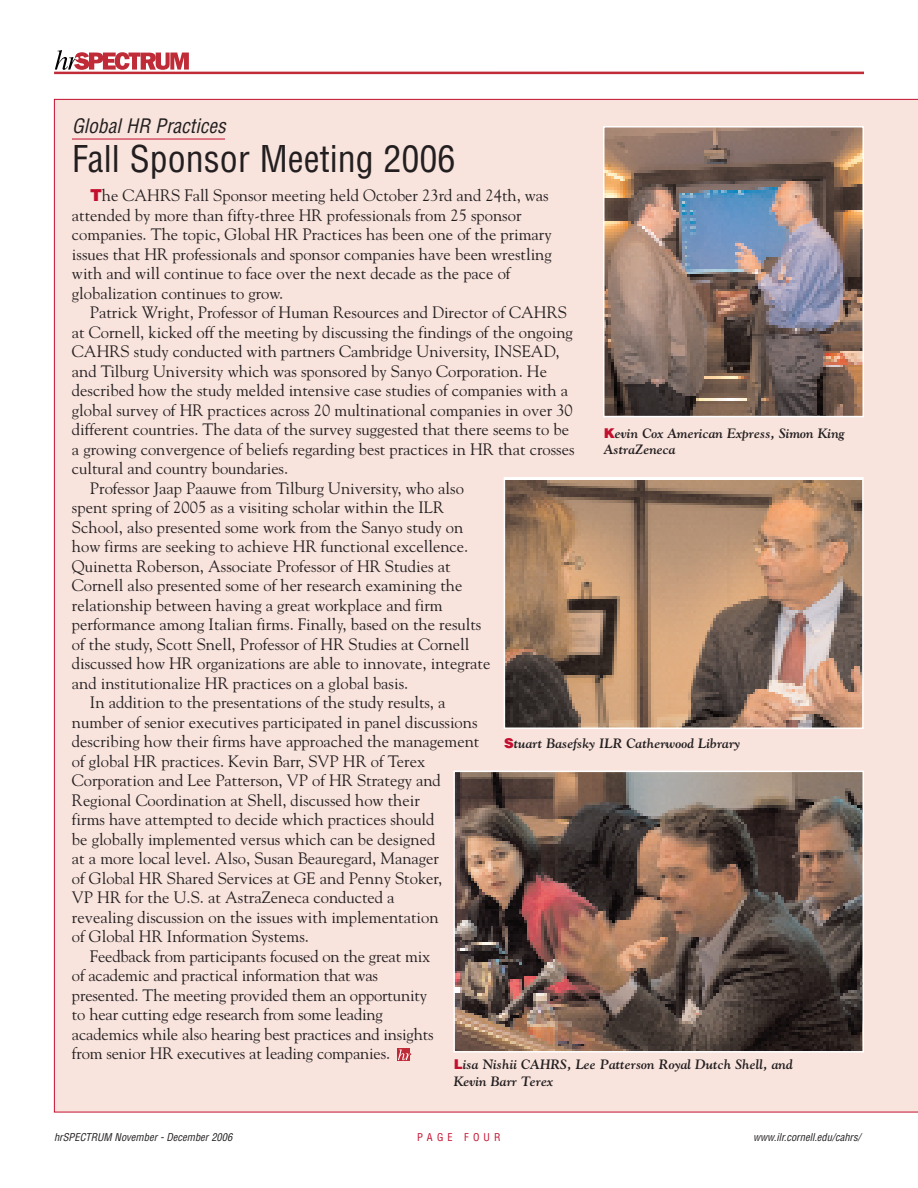
<style>
.page{position:relative;width:918px;height:1188px;background:#fff}
.page>*{position:absolute;margin:0;border:0;box-sizing:border-box;transform-origin:0 0}
.t1{font:condensed 36px "Helvetica";color:#231f20}
.t2{font:italic condensed 19.5px "Helvetica";color:#231f20}
.t3{font:16.5px/19.5px "Goudy";color:#231f20}
.t4{font:italic 700 13.5px/16.5px "Goudy";color:#231f20}
.t5{font:italic condensed 10.5px "Helvetica";color:#231f20}
.t6{font:condensed 10.5px "Helvetica";letter-spacing:.4em;color:#c3102f}
.s1{font-family:"Helvetica";font-weight:900;color:#c3102f}
.s2{font-family:"Helvetica";font-weight:900;font-style:normal;color:#c3102f}
</style>
<div class="page">
<div style="left:54px;top:99px;width:864px;height:1013px;background:#f8e3dd"></div>
<hr style="left:54px;top:72px;width:810px;height:2px;background:#bf2b37">
<svg style="left:55px;top:50px;width:134px;height:20px"></svg>
<hr style="left:72px;top:139px;width:153px;height:1px;background:#c3102f">
<img style="left:606px;top:129px;width:255px;height:285px">
<div style="left:603px;top:126px;width:261px;height:291px;border:2px solid #fff"></div>
<img style="left:507px;top:480px;width:354px;height:246px">
<div style="left:504px;top:477px;width:360px;height:252px;border:2px solid #fff"></div>
<img style="left:456px;top:774px;width:405px;height:276px">
<div style="left:453px;top:771px;width:411px;height:282px;border:2px solid #fff"></div>
<svg style="left:397px;top:1049px;width:13px;height:12px"></svg>
<svg style="left:398px;top:1050px;width:13px;height:10px"></svg>
<p class="t2" style="left:72px;top:115px;width:155px">Global HR Practices</p>
<h1 class="t1" style="left:72px;top:139px;width:385px">Fall Sponsor Meeting 2006</h1>
<p class="t3" style="left:72px;top:186px;width:481px;text-indent:18px"><span class="s1">T</span>he CAHRS Fall Sponsor meeting held October 23rd and 24th, was attended by more than fifty-three HR professionals from 25 sponsor companies. The topic, Global HR Practices has been one of the primary issues that HR professionals and sponsor companies have been wrestling with and will continue to face over the next decade as the pace of globalization continues to grow.</p>
<p class="t3" style="left:90px;top:303px;width:478px">Patrick Wright, Professor of Human Resources and Director of CAHRS</p>
<p class="t3" style="left:72px;top:322px;width:502px">at Cornell, kicked off the meeting by discussing the findings of the ongoing</p>
<p class="t3" style="left:72px;top:342px;width:489px">CAHRS study conducted with partners Cambridge University, INSEAD,</p>
<p class="t3" style="left:72px;top:361px;width:477px">and Tilburg University which was sponsored by Sanyo Corporation. He</p>
<p class="t3" style="left:72px;top:381px;width:498px">described how the study melded intensive case studies of companies with a</p>
<p class="t3" style="left:72px;top:400px;width:502px">global survey of HR practices across 20 multinational companies in over 30</p>
<p class="t3" style="left:72px;top:420px;width:499px">different countries. The data of the survey suggested that there seems to be</p>
<p class="t3" style="left:72px;top:439px;width:504px">a growing convergence of beliefs regarding best practices in HR that crosses</p>
<p class="t3" style="left:72px;top:459px;width:218px">cultural and country boundaries.</p>
<p class="t3" style="left:90px;top:478px;width:375px">Professor Jaap Paauwe from Tilburg University, who also</p>
<p class="t3" style="left:72px;top:498px;width:374px">spent spring of 2005 as a visiting scholar within the ILR</p>
<p class="t3" style="left:72px;top:517px;width:393px">School, also presented some work from the Sanyo study on</p>
<p class="t3" style="left:72px;top:537px;width:398px">how firms are seeking to achieve HR functional excellence.</p>
<p class="t3" style="left:72px;top:556px;width:380px">Quinetta Roberson, Associate Professor of HR Studies at</p>
<p class="t3" style="left:72px;top:576px;width:392px">Cornell also presented some of her research examining the</p>
<p class="t3" style="left:72px;top:595px;width:372px">relationship between having a great workplace and firm</p>
<p class="t3" style="left:72px;top:615px;width:411px">performance among Italian firms. Finally, based on the results</p>
<p class="t3" style="left:72px;top:634px;width:399px">of the study, Scott Snell, Professor of HR Studies at Cornell</p>
<p class="t3" style="left:72px;top:654px;width:420px">discussed how HR organizations are able to innovate, integrate</p>
<p class="t3" style="left:72px;top:673px;width:338px">and institutionalize HR practices on a global basis.</p>
<p class="t3" style="left:90px;top:693px;width:357px">In addition to the presentations of the study results, a</p>
<p class="t3" style="left:72px;top:712px;width:407px">number of senior executives participated in panel discussions</p>
<p class="t3" style="left:72px;top:732px;width:409px">describing how their firms have approached the management</p>
<p class="t3" style="left:72px;top:751px;width:355px">of global HR practices. Kevin Barr, SVP HR of Terex</p>
<p class="t3" style="left:72px;top:771px;width:370px">Corporation and Lee Patterson, VP of HR Strategy and</p>
<p class="t3" style="left:72px;top:790px;width:349px">Regional Coordination at Shell, discussed how their</p>
<p class="t3" style="left:72px;top:810px;width:364px">firms have attempted to decide which practices should</p>
<p class="t3" style="left:72px;top:829px;width:365px">be globally implemented versus which can be designed</p>
<p class="t3" style="left:72px;top:849px;width:369px">at a more local level. Also, Susan Beauregard, Manager</p>
<p class="t3" style="left:72px;top:868px;width:372px">of Global HR Shared Services at GE and Penny Stoker,</p>
<p class="t3" style="left:72px;top:888px;width:324px">VP HR for the U.S. at AstraZeneca conducted a</p>
<p class="t3" style="left:72px;top:907px;width:368px">revealing discussion on the issues with implementation</p>
<p class="t3" style="left:72px;top:927px;width:238px">of Global HR Information Systems.</p>
<p class="t3" style="left:90px;top:946px;width:342px">Feedback from participants focused on the great mix</p>
<p class="t3" style="left:72px;top:966px;width:308px">of academic and practical information that was</p>
<p class="t3" style="left:72px;top:985px;width:357px">presented. The meeting provided them an opportunity</p>
<p class="t3" style="left:72px;top:1005px;width:312px">to hear cutting edge research from some leading</p>
<p class="t3" style="left:72px;top:1024px;width:363px">academics while also hearing best practices and insights</p>
<p class="t3" style="left:72px;top:1044px;width:320px">from senior HR executives at leading companies.</p>
<p class="t4" style="left:604px;top:425px;width:243px"><span class="s2">K</span>evin Cox American Express, Simon King<br>AstraZeneca</p>
<p class="t4" style="left:504px;top:735px;width:238px"><span class="s2">S</span>tuart Basefsky ILR Catherwood Library</p>
<p class="t4" style="left:454px;top:1056px;width:341px"><span class="s2">L</span>isa Nishii CAHRS, Lee Patterson Royal Dutch Shell, and<br>Kevin Barr Terex</p>
<p class="t5" style="left:54px;top:1131px;width:180px">hrSPECTRUM November - December 2006</p>
<p class="t6" style="left:417px;top:1131px;width:85px">PAGE FOUR</p>
<p class="t5" style="left:753px;top:1131px;width:109px">www.ilr.cornell.edu/cahrs/</p>
</div>
